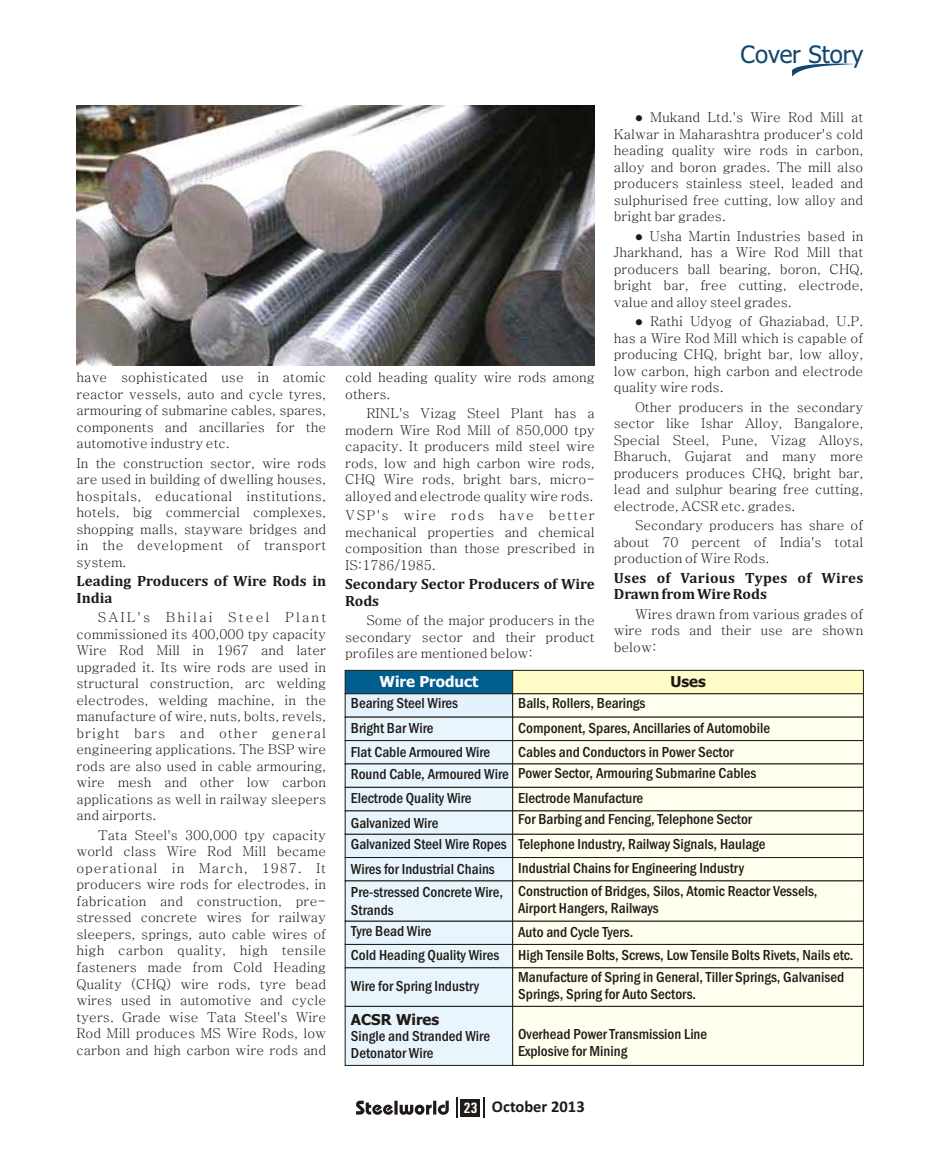
<style>
.page{position:relative;width:940px;height:1174px;background:#fff}
.page>*{position:absolute;margin:0;border:0;box-sizing:border-box;transform-origin:0 0}
.t1{font:24px "Tahoma";color:#0f476e}
.t2{font:700 16.5px "Calibri";color:#1f1a17}
.t3{font:500 condensed 15px/17px "Franklin Gothic";color:#1f1a17}
.t4{font:700 15px/16.5px "Cambria";color:#1f1a17}
.t5{font:700 15px "Tahoma";color:#1f1a17}
.t6{font:700 15px "Tahoma";color:#fff}
.t7{font:13.5px/16.5px "Batang";color:#1f1a17;text-align:justify}
.t8{font:10.5px "Wingdings";color:#1f1a17}
.s1{font-family:"Univers Condensed";font-size:15px;color:#fff}
</style>
<div class="page">
<svg style="left:792px;top:63px;width:63px;height:14px"></svg>
<svg style="left:356px;top:1100px;width:93px;height:14px"></svg>
<svg style="left:456px;top:1097px;width:1px;height:21px"></svg>
<div style="left:460px;top:1099px;width:20px;height:17px;background:#1f1a17"></div>
<hr style="left:483px;top:1097px;width:2px;height:21px;background:#1f1a17">
<svg style="left:345px;top:670px;width:518px;height:395px;background:#e9eee4"></svg>
<img style="left:77px;top:106px;width:518px;height:259px">
<p class="t7" style="left:77px;top:369px;width:251px">have sophisticated use in atomic reactor vessels, auto and cycle tyres, armouring of submarine cables, spares, components and ancillaries for the automotive industry etc.</p>
<p class="t7" style="left:77px;top:455px;width:251px">In the construction sector, wire rods are used in building of dwelling houses, hospitals, educational institutions, hotels, big commercial complexes, shopping malls, stayware bridges and in the development of transport system.</p>
<p class="t4" style="left:77px;top:574px;width:251px">Leading Producers of Wire Rods in<br>India</p>
<p class="t7" style="left:76px;top:609px;width:251px;text-indent:21px">SAIL's Bhilai Steel Plant commissioned its 400,000 tpy capacity Wire Rod Mill in 1967 and later upgraded it. Its wire rods are used in structural construction, arc welding electrodes, welding machine, in the manufacture of wire, nuts, bolts, revels, bright bars and other general engineering applications. The BSP wire rods are also used in cable armouring, wire mesh and other low carbon applications as well in railway sleepers and airports.</p>
<p class="t7" style="left:76px;top:827px;width:251px;text-indent:21px">Tata Steel's 300,000 tpy capacity world class Wire Rod Mill became operational in March, 1987. It producers wire rods for electrodes, in fabrication and construction, pre&shy;stressed concrete wires for railway sleepers, springs, auto cable wires of high carbon quality, high tensile fasteners made from Cold Heading Quality (CHQ) wire rods, tyre bead wires used in automotive and cycle tyers. Grade wise Tata Steel's Wire Rod Mill produces MS Wire Rods, low carbon and high carbon wire rods and</p>
<h1 class="t1" style="left:740px;top:45px;width:124px">Cover Story</h1>
<p class="t7" style="left:650px;top:109px;width:215px">Mukand Ltd.'s Wire Rod Mill at</p>
<p class="t8" style="left:635px;top:114px;width:49px">●</p>
<p class="t7" style="left:614px;top:142px;width:251px">heading quality wire rods in carbon, alloy and boron grades. The mill also producers stainless steel, leaded and sulphurised free cutting, low alloy and bright bar grades.</p>
<p class="t8" style="left:635px;top:232px;width:49px">●</p>
<p class="t7" style="left:614px;top:125px;width:251px">Kalwar in Maharashtra producer's cold</p>
<p class="t7" style="left:614px;top:227px;width:251px;text-indent:36px">Usha Martin Industries based in Jharkhand, has a Wire Rod Mill that producers ball bearing, boron, CHQ, bright bar, free cutting, electrode, value and alloy steel grades.</p>
<p class="t8" style="left:635px;top:318px;width:49px">●</p>
<p class="t7" style="left:614px;top:313px;width:251px;text-indent:36px">Rathi Udyog of Ghaziabad, U.P. has a Wire Rod Mill which is capable of producing CHQ, bright bar, low alloy, low carbon, high carbon and electrode quality wire rods.</p>
<p class="t7" style="left:614px;top:398px;width:251px;text-indent:21px">Other producers in the secondary sector like Ishar Alloy, Bangalore, Special Steel, Pune, Vizag Alloys, Bharuch, Gujarat and many more producers produces CHQ, bright bar, lead and sulphur bearing free cutting, electrode, ACSR etc. grades.</p>
<p class="t7" style="left:614px;top:517px;width:251px;text-indent:21px">Secondary producers has share of about 70 percent of India's total production of Wire Rods.</p>
<p class="t4" style="left:614px;top:570px;width:251px">Uses of Various Types of Wires<br>Drawn from Wire Rods</p>
<p class="t7" style="left:614px;top:605px;width:251px;text-indent:21px">Wires drawn from various grades of wire rods and their use are shown below:</p>
<p class="t7" style="left:345px;top:369px;width:251px">cold heading quality wire rods among others.</p>
<p class="t7" style="left:345px;top:405px;width:251px;text-indent:21px">RINL's Vizag Steel Plant has a modern Wire Rod Mill of 850,000 tpy capacity. It producers mild steel wire rods, low and high carbon wire rods, CHQ Wire rods, bright bars, micro&shy;alloyed and electrode quality wire rods.</p>
<p class="t7" style="left:345px;top:507px;width:251px">VSP's wire rods have better mechanical properties and chemical composition than those prescribed in IS:1786/1985.</p>
<p class="t4" style="left:345px;top:577px;width:251px">Secondary Sector Producers of Wire<br>Rods</p>
<p class="t7" style="left:345px;top:612px;width:251px;text-indent:21px">Some of the major producers in the secondary sector and their product profiles are mentioned below:</p>
<p class="t6" style="left:380px;top:675px;width:100px">Wire Product</p>
<p class="t3" style="left:351px;top:692px;width:141px;line-height:24.5px">Bearing Steel Wires<br>Bright Bar Wire<br>Flat Cable Armoured Wire</p>
<p class="t3" style="left:351px;top:763px;width:159px;line-height:24.2px">Round Cable, Armoured Wire<br>Electrode Quality Wire<br>Galvanized Wire</p>
<p class="t3" style="left:351px;top:833px;width:157px;line-height:24.3px">Galvanized Steel Wire Ropes<br>Wires for Industrial Chains</p>
<p class="t5" style="left:670px;top:675px;width:37px">Uses</p>
<p class="t3" style="left:518px;top:692px;width:253px;line-height:24.2px">Balls, Rollers, Bearings<br>Component, Spares, Ancillaries of Automobile<br>Cables and Conductors in Power Sector</p>
<p class="t3" style="left:518px;top:762px;width:240px;line-height:24.3px">Power Sector, Armouring Submarine Cables<br>Electrode Manufacture</p>
<p class="t3" style="left:518px;top:808px;width:249px;line-height:24.3px">For Barbing and Fencing, Telephone Sector<br>Telephone Industry, Railway Signals, Haulage<br>Industrial Chains for Engineering Industry</p>
<p class="t3" style="left:351px;top:885px;width:154px">Pre-stressed Concrete Wire,<br>Strands</p>
<p class="t3" style="left:518px;top:884px;width:301px">Construction of Bridges, Silos, Atomic Reactor Vessels,<br>Airport Hangers, Railways</p>
<p class="t3" style="left:351px;top:924px;width:82px">Tyre Bead Wire</p>
<p class="t3" style="left:518px;top:924px;width:117px">Auto and Cycle Tyers.</p>
<p class="t3" style="left:351px;top:947px;width:150px">Cold Heading Quality Wires</p>
<p class="t3" style="left:518px;top:947px;width:337px">High Tensile Bolts, Screws, Low Tensile Bolts Rivets, Nails etc.</p>
<p class="t3" style="left:351px;top:978px;width:130px">Wire for Spring Industry</p>
<p class="t3" style="left:518px;top:970px;width:327px">Manufacture of Spring in General, Tiller Springs, Galvanised<br>Springs, Spring for Auto Sectors.</p>
<p class="t5" style="left:351px;top:1013px;width:90px">ACSR Wires</p>
<p class="t3" style="left:351px;top:1029px;width:141px">Single and Stranded Wire<br>Detonator Wire</p>
<p class="t3" style="left:518px;top:1026px;width:190px">Overhead Power Transmission Line<br>Explosive for Mining</p>
<p class="t2" style="left:463px;top:1099px;width:123px"><span class="s1">23</span> October 2013</p>
</div>
